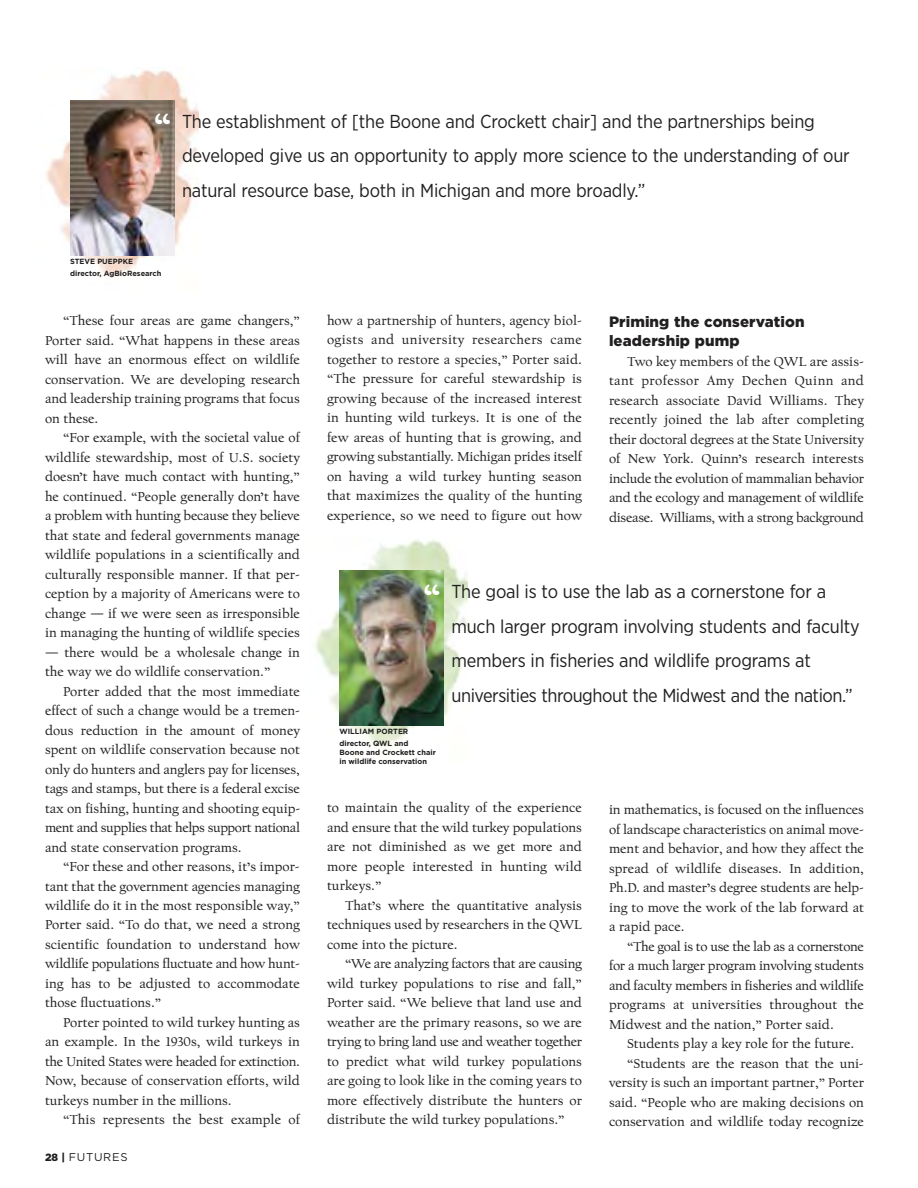
<style>
.page{position:relative;width:918px;height:1188px;background:#fff}
.page>*{position:absolute;margin:0;border:0;box-sizing:border-box;transform-origin:0 0}
.t1{font:18.75px/34.5px "Gotham Narrow";letter-spacing:-.01em;color:#211f1f}
.t2{font:900 15px/19.5px "Gotham";letter-spacing:.005em;color:#211f1f}
.t3{font:13.5px/19.5px "Californian FB Text";color:#211f1f;text-align:justify}
.t4{font:11.25px "Gotham";letter-spacing:.065em;color:#211f1f}
.t5{font:700 7.5px/12px "Gotham";color:#211f1f}
.s1{font-family:"Californian FB Text";font-weight:900;font-size:31.5px;color:#fff}
.s2{font-weight:900;font-size:10.5px}
</style>
<div class="page">
<img style="left:314px;top:539px;width:153px;height:208px">
<img style="left:340px;top:571px;width:104px;height:155px">
<img style="left:45px;top:70px;width:153px;height:207px">
<img style="left:70px;top:100px;width:105px;height:155px">
<h1 class="t1" style="left:182px;top:105px;width:669px;text-indent:-27px"><span class="s1">“</span> The establishment of [the Boone and Crockett chair] and the partnerships being developed give us an opportunity to apply more science to the understanding of our natural resource base, both in Michigan and more broadly.”</h1>
<p class="t5" style="left:70px;top:256px;width:93px">STEVE PUEPPKE director, AgBioResearch</p>
<p class="t3" style="left:45px;top:312px;width:257px;text-indent:18px">“These four areas are game changers,” Porter said. “What happens in these areas will have an enormous effect on wildlife conservation. We are developing research and leadership training programs that focus on these.</p>
<p class="t3" style="left:45px;top:429px;width:257px;text-indent:18px">“For example, with the societal value of wildlife stewardship, most of U.S. society doesn’t have much contact with hunting,” he continued. “People generally don’t have a problem with hunting because they believe that state and federal governments manage wildlife populations in a scientifically and culturally responsible manner. If that per&shy;ception by a majority of Americans were to change — if we were seen as irresponsible in managing the hunting of wildlife species</p>
<p class="t3" style="left:45px;top:643px;width:257px">— there would be a wholesale change in the way we do wildlife conservation.”</p>
<p class="t3" style="left:45px;top:682px;width:257px;text-indent:18px">Porter added that the most immediate effect of such a change would be a tremen&shy;dous reduction in the amount of money spent on wildlife conservation because not only do hunters and anglers pay for licenses, tags and stamps, but there is a federal excise tax on fishing, hunting and shooting equip&shy;ment and supplies that helps support national and state conservation programs.</p>
<p class="t3" style="left:45px;top:858px;width:257px;text-indent:18px">“For these and other reasons, it’s impor&shy;tant that the government agencies managing wildlife do it in the most responsible way,” Porter said. “To do that, we need a strong scientific foundation to understand how wildlife populations fluctuate and how hunt&shy;ing has to be adjusted to accommodate those fluctuations.”</p>
<p class="t3" style="left:45px;top:1014px;width:257px;text-indent:18px">Porter pointed to wild turkey hunting as an example. In the 1930s, wild turkeys in the United States were headed for extinction.<br>Now, because of conservation efforts, wild turkeys number in the millions.</p>
<p class="t3" style="left:63px;top:1111px;width:239px">“This represents the best example of</p>
<p class="t4" style="left:45px;top:1153px;width:84px"><span class="s2">28 |</span> FUTURES</p>
<p class="t3" style="left:327px;top:312px;width:257px">how a partnership of hunters, agency biol&shy;ogists and university researchers came together to restore a species,” Porter said. “The pressure for careful stewardship is growing because of the increased interest in hunting wild turkeys. It is one of the few areas of hunting that is growing, and growing substantially. Michigan prides itself on having a wild turkey hunting season that maximizes the quality of the hunting experience, so we need to figure out how</p>
<p class="t2" style="left:609px;top:313px;width:197px">Priming the conservation leadership pump</p>
<p class="t3" style="left:609px;top:353px;width:257px;text-indent:18px">Two key members of the QWL are assis&shy;tant professor Amy Dechen Quinn and research associate David Williams. They recently joined the lab after completing their doctoral degrees at the State University of New York. Quinn’s research interests include the evolution of mammalian behavior and the ecology and management of wildlife disease. Williams, with a strong background</p>
<h1 class="t1" style="left:451px;top:576px;width:410px;text-indent:-27px"><span class="s1">“</span> The goal is to use the lab as a cornerstone for a much larger program involving students and faculty members in fisheries and wildlife programs at universities throughout the Midwest and the nation.”</h1>
<p class="t5" style="left:340px;top:726px;width:70px">WILLIAM PORTER director, QWL and</p>
<p class="t5" style="left:340px;top:749px;width:98px;line-height:9px">Boone and Crockett chair in wildlife conservation</p>
<p class="t3" style="left:327px;top:799px;width:257px">to maintain the quality of the experience and ensure that the wild turkey populations are not diminished as we get more and more people interested in hunting wild turkeys.”</p>
<p class="t3" style="left:327px;top:897px;width:257px;text-indent:18px">That’s where the quantitative analysis techniques used by researchers in the QWL come into the picture.</p>
<p class="t3" style="left:327px;top:955px;width:257px;text-indent:18px">“We are analyzing factors that are causing wild turkey populations to rise and fall,” Porter said. “We believe that land use and weather are the primary reasons, so we are trying to bring land use and weather together to predict what wild turkey populations are going to look like in the coming years to more effectively distribute the hunters or distribute the wild turkey populations.”</p>
<p class="t3" style="left:609px;top:801px;width:257px">in mathematics, is focused on the influences of landscape characteristics on animal move&shy;ment and behavior, and how they affect the spread of wildlife diseases. In addition, Ph.D. and master’s degree students are help&shy;ing to move the work of the lab forward at a rapid pace.</p>
<p class="t3" style="left:609px;top:938px;width:257px;text-indent:18px">“The goal is to use the lab as a cornerstone for a much larger program involving students and faculty members in fisheries and wildlife programs at universities throughout the Midwest and the nation,” Porter said.</p>
<p class="t3" style="left:627px;top:1035px;width:229px">Students play a key role for the future.</p>
<p class="t3" style="left:627px;top:1054px;width:238px">“Students are the reason that the uni-</p>
<p class="t3" style="left:609px;top:1074px;width:257px">versity is such an important partner,” Porter</p>
<p class="t3" style="left:609px;top:1093px;width:257px">said. “People who are making decisions on</p>
<p class="t3" style="left:609px;top:1113px;width:257px">conservation and wildlife today recognize</p>
</div>
